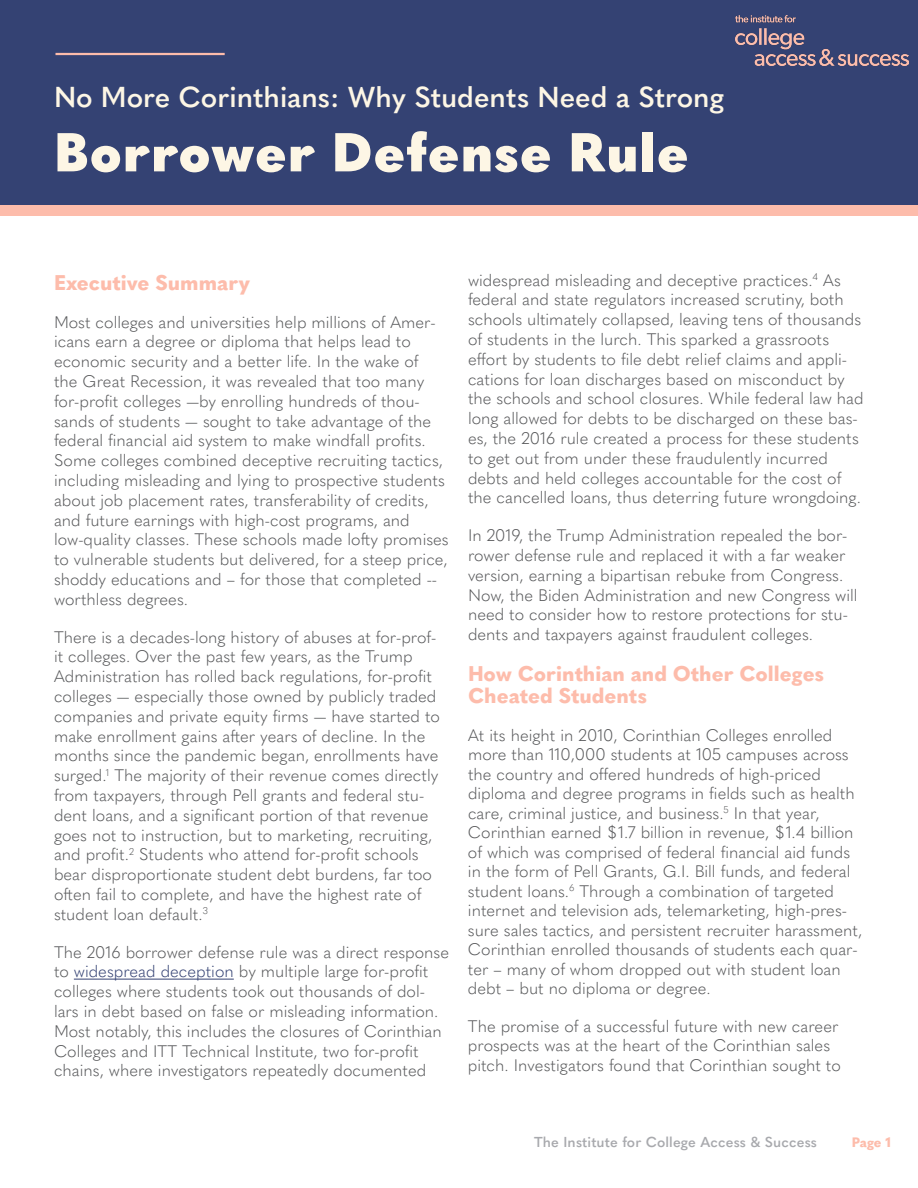
<style>
.page{position:relative;width:918px;height:1188px;background:#fff}
.page>*{position:absolute;margin:0;border:0;box-sizing:border-box;transform-origin:0 0}
.t1{font:900 54px "Quasimoda";letter-spacing:.02em;color:#fdf6e5}
.t2{font:600 28.5px "Quasimoda";color:#fdf6e5}
.t3{font:800 21px/22.5px "Quasimoda";color:#fdbcab}
.t4{font:300 16.5px/19.8px "Quasimoda";color:#57585a}
.t5{font:600 14.25px "Quasimoda";letter-spacing:.01em;color:#a8a9ad}
.t6{font:800 13.5px "Quasimoda";color:#fdbcab}
.s1{color:#344273}
</style>
<div class="page">
<div style="left:0;top:0;width:918px;height:208px;background:#344273"></div>
<hr style="left:56px;top:53px;width:169px;height:2px;background:#fdbcab">
<div style="left:0;top:206px;width:918px;height:10px;background:#fdbcab"></div>
<hr style="left:74px;top:979px;width:160px;height:1px;background:#344273">
<img style="left:736px;top:16px;width:172px;height:49px">
<p class="t2" style="left:54px;top:75px;width:672px">No More Corinthians: Why Students Need a Strong</p>
<p class="t1" style="left:54px;top:110px;width:636px">Borrower Defense Rule</p>
<p class="t3" style="left:54px;top:270px;width:198px">Executive Summary</p>
<p class="t4" style="left:54px;top:311px;width:396px">Most colleges and universities help millions of Amer&shy;icans earn a degree or diploma that helps lead to economic security and a better life. In the wake of<br>the Great Recession, it was revealed that too many for-profit colleges —by enrolling hundreds of thou&shy;sands of students — sought to take advantage of the federal financial aid system to make windfall profits.<br>Some colleges combined deceptive recruiting tactics, including misleading and lying to prospective students about job placement rates, transferability of credits, and future earnings with high-cost programs, and low-quality classes. These schools made lofty promises to vulnerable students but delivered, for a steep price, shoddy educations and – for those that completed -- worthless degrees.</p>
<p class="t4" style="left:54px;top:626px;width:387px">There is a decades-long history of abuses at for-prof&shy;it colleges. Over the past few years, as the Trump Administration has rolled back regulations, for-profit colleges — especially those owned by publicly traded companies and private equity firms — have started to make enrollment gains after years of decline. In the months since the pandemic began, enrollments have surged.<sup>1</sup> The majority of their revenue comes directly from taxpayers, through Pell grants and federal stu&shy;dent loans, and a significant portion of that revenue goes not to instruction, but to marketing, recruiting, and profit.<sup>2</sup> Students who attend for-profit schools bear disproportionate student debt burdens, far too often fail to complete, and have the highest rate of student loan default.<sup>3</sup></p>
<p class="t4" style="left:54px;top:941px;width:397px">The 2016 borrower defense rule was a direct response to <span class="s1">widespread deception</span> by multiple large for-profit colleges where students took out thousands of dol&shy;lars in debt based on false or misleading information.<br>Most notably, this includes the closures of Corinthian Colleges and ITT Technical Institute, two for-profit chains, where investigators repeatedly documented</p>
<p class="t4" style="left:468px;top:269px;width:397px">widespread misleading and deceptive practices.<sup>4</sup> As federal and state regulators increased scrutiny, both schools ultimately collapsed, leaving tens of thousands of students in the lurch. This sparked a grassroots effort by students to file debt relief claims and appli&shy;cations for loan discharges based on misconduct by the schools and school closures. While federal law had long allowed for debts to be discharged on these bas&shy;es, the 2016 rule created a process for these students to get out from under these fraudulently incurred debts and held colleges accountable for the cost of the cancelled loans, thus deterring future wrongdoing.</p>
<p class="t4" style="left:468px;top:524px;width:391px">In 2019, the Trump Administration repealed the bor&shy;rower defense rule and replaced it with a far weaker version, earning a bipartisan rebuke from Congress.<br>Now, the Biden Administration and new Congress will need to consider how to restore protections for stu&shy;dents and taxpayers against fraudulent colleges.</p>
<p class="t3" style="left:468px;top:661px;width:358px">How Corinthian and Other Colleges<br>Cheated Students</p>
<p class="t4" style="left:468px;top:724px;width:396px">At its height in 2010, Corinthian Colleges enrolled more than 110,000 students at 105 campuses across the country and offered hundreds of high-priced diploma and degree programs in fields such as health care, criminal justice, and business.<sup>5</sup> In that year, Corinthian earned $1.7 billion in revenue, $1.4 billion of which was comprised of federal financial aid funds in the form of Pell Grants, G.I. Bill funds, and federal student loans.<sup>6</sup> Through a combination of targeted internet and television ads, telemarketing, high-pres&shy;sure sales tactics, and persistent recruiter harassment, Corinthian enrolled thousands of students each quar&shy;ter – many of whom dropped out with student loan debt – but no diploma or degree.</p>
<p class="t4" style="left:468px;top:1015px;width:374px">The promise of a successful future with new career prospects was at the heart of the Corinthian sales pitch. Investigators found that Corinthian sought to</p>
<p class="t5" style="left:534px;top:1131px;width:284px">The Institute for College Access &amp; Success</p>
<p class="t6" style="left:852px;top:1132px;width:41px">Page 1</p>
</div>
